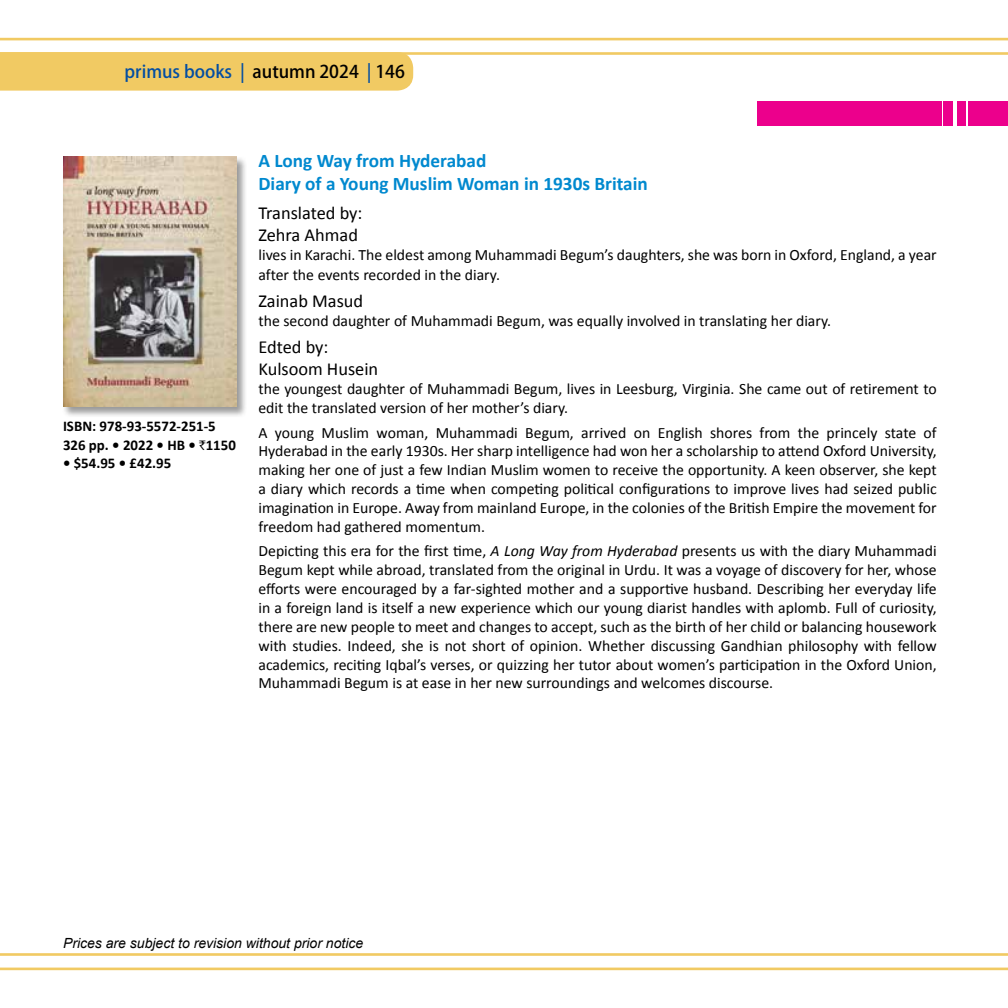
<style>
.page{position:relative;width:1008px;height:1008px;background:#fff}
.page>*{position:absolute;margin:0;border:0;box-sizing:border-box;transform-origin:0 0}
.t1{font:700 19.25px/23.1px "Calibri";color:#0089cf}
.t2{font:18.38px/21.9px "Calibri";color:#000}
.t3{font:500 17.5px "Koz Go Pro";color:#034ea2}
.t4{font:15.75px/18.9px "Calibri";color:#000}
.t5{font:700 14.88px/18.4px "Calibri";color:#000}
.t6{font:italic 14px "Arial";color:#000}
.s1{color:#000}
.s2{font-family:"Rupee Foradian";font-weight:400;font-size:13.12px}
.s3{font-style:italic}
</style>
<div class="page">
<hr style="left:0;top:38px;width:1008px;height:2px;background:#f1ca63">
<hr style="left:0;top:52px;width:1008px;height:3px;background:#f1ca63">
<hr style="left:0;top:968px;width:1008px;height:2px;background:#f1ca63">
<hr style="left:0;top:953px;width:1008px;height:3px;background:#f1ca63">
<div style="left:0;top:52px;width:413px;height:39px;background:#f1ca63"></div>
<div style="left:62px;top:156px;width:186px;height:262px;background:#000;opacity:.4"></div>
<img style="left:63px;top:156px;width:173px;height:251px">
<div style="left:969px;top:101px;width:39px;height:25px;background:#ec008c"></div>
<div style="left:957px;top:101px;width:8px;height:25px;background:#ec008c"></div>
<div style="left:944px;top:101px;width:9px;height:25px;background:#ec008c"></div>
<div style="left:931px;top:101px;width:11px;height:25px;background:#ec008c"></div>
<div style="left:924px;top:101px;width:6px;height:25px;background:#ec008c"></div>
<div style="left:912px;top:101px;width:11px;height:25px;background:#ec008c"></div>
<div style="left:757px;top:101px;width:154px;height:25px;background:#ec008c"></div>
<p class="t3" style="left:125px;top:61px;width:282px">primus books | <span class="s1">autumn 2024</span> | <span class="s1">146</span></p>
<p class="t5" style="left:63px;top:417px;width:174px">ISBN: 978-93-5572-251-5<br>326 pp. • 2022 • HB • <span class="s2">`</span>1150</p>
<p class="t5" style="left:63px;top:454px;width:110px">• $54.95 • £42.95</p>
<p class="t1" style="left:258px;top:149px;width:391px">A Long Way from Hyderabad<br>Diary of a Young Muslim Woman in 1930s Britain</p>
<p class="t2" style="left:258px;top:202px;width:106px">Translated by:<br>Zehra Ahmad</p>
<p class="t4" style="left:258px;top:245px;width:680px">lives in Karachi. The eldest among Muhammadi Begum’s daughters, she was born in Oxford, England, a year after the events recorded in the diary.</p>
<p class="t2" style="left:258px;top:290px;width:106px">Zainab Masud</p>
<p class="t4" style="left:258px;top:311px;width:574px">the second daughter of Muhammadi Begum, was equally involved in translating her diary.</p>
<p class="t2" style="left:258px;top:336px;width:121px">Edted by:<br>Kulsoom Husein</p>
<p class="t4" style="left:258px;top:379px;width:680px">the youngest daughter of Muhammadi Begum, lives in Leesburg, Virginia. She came out of retirement to edit the translated version of her mother’s diary.</p>
<p class="t4" style="left:258px;top:423px;width:680px;text-align:justify">A young Muslim woman, Muhammadi Begum, arrived on English shores from the princely state of Hyderabad in the early 1930s. Her sharp intelligence had won her a scholarship to attend Oxford University, making her one of just a few Indian Muslim women to receive the opportunity. A keen observer, she kept a diary which records a time when competing political configurations to improve lives had seized public imagination in Europe. Away from mainland Europe, in the colonies of the British Empire the movement for freedom had gathered momentum.</p>
<p class="t4" style="left:258px;top:542px;width:680px;text-align:justify">Depicting this era for the first time, <span class="s3">A Long Way from Hyderabad</span> presents us with the diary Muhammadi Begum kept while abroad, translated from the original in Urdu. It was a voyage of discovery for her, whose efforts were encouraged by a far-sighted mother and a supportive husband. Describing her everyday life in a foreign land is itself a new experience which our young diarist handles with aplomb. Full of curiosity, there are new people to meet and changes to accept, such as the birth of her child or balancing housework with studies. Indeed, she is not short of opinion. Whether discussing Gandhian philosophy with fellow academics, reciting Iqbal’s verses, or quizzing her tutor about women’s participation in the Oxford Union, Muhammadi Begum is at ease in her new surroundings and welcomes discourse.</p>
<p class="t6" style="left:63px;top:934px;width:302px">Prices are subject to revision without prior notice</p>
</div>
